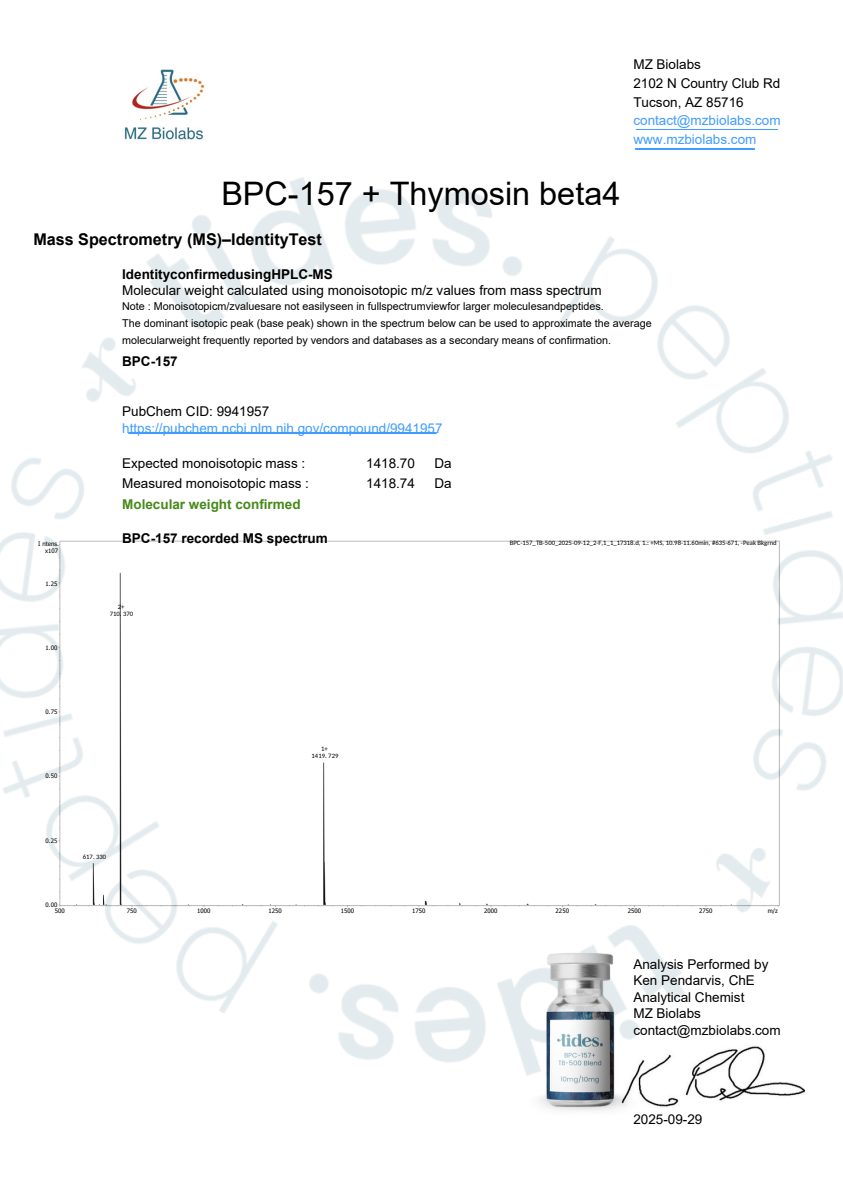
<style>
.page{position:relative;width:843px;height:1191px;background:#fff}
.page>*{position:absolute;margin:0;border:0;box-sizing:border-box;transform-origin:0 0}
.t1{font:32.4px "Arial";color:#000}
.t2{font:700 16.2px "Arial";color:#000}
.t3{font:13.5px/16.5px "Arial";color:#000}
.t4{font:13.5px/18.7px "Arial";color:#419cff}
.t5{font:700 13.5px "Arial";color:#000}
.t6{font:700 13.5px "Arial";color:#468a1a}
.t7{font:10.8px/17.2px "Arial";color:#000}
.t8{font:6.7px/7.5px "Carlito";color:#000;text-align:center}
.t9{font:6.1px/6.7px "Tahoma";letter-spacing:.005em;color:#000;text-align:right}
</style>
<div class="page">
<img style="left:0;top:149px;width:842px;height:944px">
<img style="left:105px;top:69px;width:118px;height:82px">
<img style="left:682px;top:1044px;width:121px;height:57px">
<img style="left:53px;top:536px;width:731px;height:375px">
<img style="left:484px;top:928px;width:198px;height:183px">
<img style="left:122px;top:433px;width:320px;height:1px">
<img style="left:635px;top:129px;width:144px;height:1px">
<img style="left:635px;top:148px;width:120px;height:1px">
<p class="t3" style="left:633px;top:55px;width:148px;line-height:18.7px">MZ Biolabs<br>2102 N Country Club Rd<br>Tucson, AZ 85716</p>
<p class="t4" style="left:633px;top:111px;width:149px">contact@mzbiolabs.com www.mzbiolabs.com</p>
<h1 class="t1" style="left:221px;top:176px;width:400px">BPC-157 + Thymosin beta4</h1>
<p class="t2" style="left:33px;top:231px;width:290px">Mass Spectrometry (MS)–IdentityTest</p>
<p class="t5" style="left:122px;top:267px;width:212px">IdentityconfirmedusingHPLC-MS</p>
<p class="t7" style="left:122px;top:297px;width:531px">Note : Monoisotopicm/zvaluesare not easilyseen in fullspectrumviewfor larger moleculesandpeptides.<br>The dominant isotopic peak (base peak) shown in the spectrum below can be used to approximate the average molecularweight frequently reported by vendors and databases as a secondary means of confirmation.</p>
<p class="t3" style="left:122px;top:282px;width:481px">Molecular weight calculated using monoisotopic m/z values from mass spectrum</p>
<p class="t5" style="left:122px;top:353px;width:57px">BPC-157</p>
<p class="t9" style="left:38px;top:540px;width:22px">I ntens. x107</p>
<p class="t9" style="left:46px;top:579px;width:14px">1.25</p>
<p class="t9" style="left:46px;top:643px;width:14px">1.00</p>
<p class="t9" style="left:46px;top:708px;width:14px">0.75</p>
<p class="t9" style="left:46px;top:772px;width:14px">0.50</p>
<p class="t9" style="left:46px;top:837px;width:14px">0.25</p>
<p class="t3" style="left:122px;top:403px;width:148px">PubChem CID: 9941957</p>
<p class="t4" style="left:122px;top:418px;width:322px">https://pubchem.ncbi.nlm.nih.gov/compound/9941957</p>
<p class="t3" style="left:122px;top:453px;width:188px;line-height:20.2px">Expected monoisotopic mass :<br>Measured monoisotopic mass :</p>
<p class="t6" style="left:122px;top:496px;width:180px">Molecular weight confirmed</p>
<p class="t3" style="left:366px;top:453px;width:50px;line-height:20.2px">1418.70<br>1418.74</p>
<p class="t3" style="left:434px;top:453px;width:19px;line-height:20.2px">Da<br>Da</p>
<p class="t5" style="left:122px;top:531px;width:207px">BPC-157 recorded MS spectrum</p>
<p class="t8" style="left:110px;top:603px;width:25px">2+<br>710. 370</p>
<p class="t8" style="left:83px;top:853px;width:25px">617. 330</p>
<p class="t8" style="left:311px;top:745px;width:28px">1+<br>1419. 729</p>
<p class="t8" style="left:509px;top:539px;width:268px">BPC-157_TB-500_2025-09-12_2-F,1_1_17318.d, 1.: +MS, 10.98-11.60min, #635-671, -Peak Bkgrnd</p>
<p class="t9" style="left:55px;top:902px;width:12px;line-height:5.4px;text-align:left;text-indent:-9px">0.00<br>500</p>
<p class="t9" style="left:127px;top:906px;width:12px">750</p>
<p class="t9" style="left:197px;top:906px;width:15px">1000</p>
<p class="t9" style="left:268px;top:906px;width:15px">1250</p>
<p class="t9" style="left:340px;top:906px;width:15px">1500</p>
<p class="t9" style="left:412px;top:906px;width:15px">1750</p>
<p class="t9" style="left:484px;top:906px;width:15px">2000</p>
<p class="t9" style="left:555px;top:906px;width:15px">2250</p>
<p class="t9" style="left:627px;top:906px;width:15px">2500</p>
<p class="t9" style="left:699px;top:906px;width:15px">2750</p>
<p class="t9" style="left:767px;top:906px;width:12px">m/z</p>
<p class="t3" style="left:633px;top:955px;width:149px">Analysis Performed by<br>Ken Pendarvis, ChE<br>Analytical Chemist<br>MZ Biolabs contact@mzbiolabs.com</p>
<p class="t3" style="left:633px;top:1110px;width:71px">2025-09-29</p>
</div>
